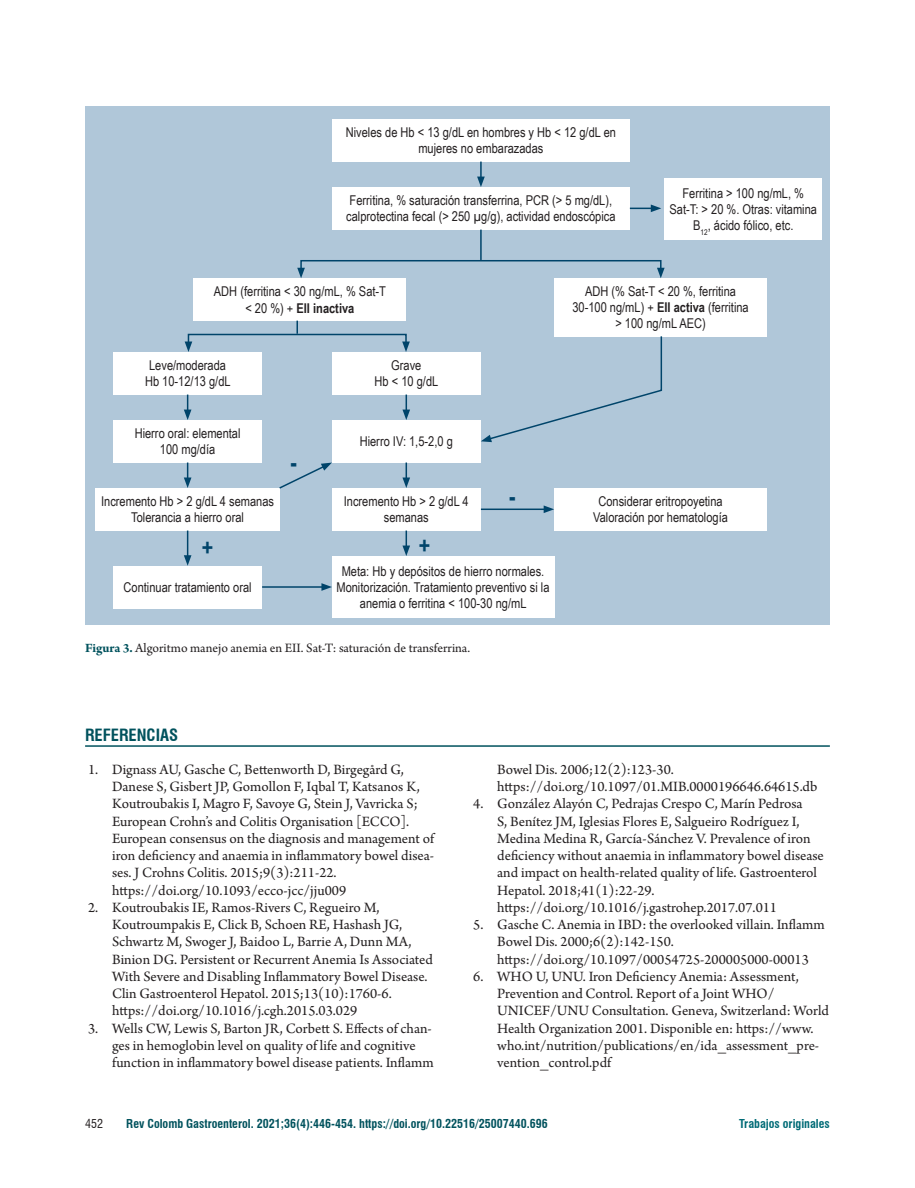
<style>
.page{position:relative;width:915px;height:1188px;background:#fff}
.page>*{position:absolute;margin:0;border:0;box-sizing:border-box;transform-origin:0 0}
.figuras_bold{font:700 24px "Arial Narrow";color:#00446a}
.Título_1{font:700 condensed 16.5px "Swiss 721 BT";color:#00525d}
.t1{font:15px/17.2px "Arno Pro";color:#231f20}
.Texto_tabla{font:13.5px/16.2px "Arial Narrow";color:#231f20;text-align:center}
.Títulos_tablas_y_fig{font:13.5px "Arno Pro";color:#231f20}
.t2{font:700 condensed 12px "Swiss 721 BT";color:#00525d}
.t3{font:700 condensed 12px "Swiss 721 BT";color:#006b76}
.t4{font:condensed 12px "Swiss 721 BT";color:#231f20}
.s1{font-weight:700}
.s2{font-weight:700;color:#00525d}
</style>
<div class="page">
<div style="left:85px;top:106px;width:744px;height:519px;background:#b0c7d9"></div>
<div style="left:332px;top:119px;width:297px;height:43px;background:#fff"></div>
<div style="left:332px;top:187px;width:297px;height:43px;background:#fff"></div>
<div style="left:664px;top:178px;width:157px;height:62px;background:#fff"></div>
<div style="left:193px;top:278px;width:213px;height:43px;background:#fff"></div>
<div style="left:113px;top:352px;width:149px;height:43px;background:#fff"></div>
<div style="left:113px;top:420px;width:149px;height:43px;background:#fff"></div>
<div style="left:332px;top:420px;width:148px;height:43px;background:#fff"></div>
<div style="left:96px;top:488px;width:183px;height:43px;background:#fff"></div>
<div style="left:332px;top:488px;width:148px;height:43px;background:#fff"></div>
<div style="left:113px;top:566px;width:149px;height:42px;background:#fff"></div>
<div style="left:332px;top:556px;width:222px;height:62px;background:#fff"></div>
<div style="left:332px;top:352px;width:148px;height:43px;background:#fff"></div>
<div style="left:554px;top:278px;width:212px;height:58px;background:#fff"></div>
<div style="left:554px;top:488px;width:212px;height:43px;background:#fff"></div>
<svg style="left:477px;top:162px;width:7px;height:25px"></svg>
<svg style="left:184px;top:395px;width:7px;height:25px"></svg>
<svg style="left:402px;top:395px;width:8px;height:25px"></svg>
<svg style="left:184px;top:463px;width:7px;height:25px"></svg>
<svg style="left:402px;top:463px;width:8px;height:25px"></svg>
<svg style="left:184px;top:531px;width:7px;height:35px"></svg>
<svg style="left:402px;top:531px;width:8px;height:25px"></svg>
<hr style="left:262px;top:586px;width:61px;height:2px;background:#00446a">
<svg style="left:321px;top:583px;width:11px;height:8px"></svg>
<hr style="left:481px;top:509px;width:64px;height:1px;background:#00446a">
<svg style="left:543px;top:505px;width:11px;height:8px"></svg>
<svg style="left:629px;top:205px;width:32px;height:7px"></svg>
<div style="left:300px;top:260px;width:361px;height:11px;border:2px solid #00446a"></div>
<svg style="left:297px;top:268px;width:8px;height:10px"></svg>
<svg style="left:656px;top:268px;width:8px;height:10px"></svg>
<hr style="left:480px;top:230px;width:1px;height:30px;background:#00446a">
<div style="left:188px;top:334px;width:218px;height:11px;border:2px solid #00446a"></div>
<svg style="left:185px;top:342px;width:7px;height:10px"></svg>
<svg style="left:402px;top:342px;width:7px;height:10px"></svg>
<svg style="left:296px;top:321px;width:2px;height:13px"></svg>
<svg style="left:480px;top:336px;width:182px;height:106px"></svg>
<svg style="left:279px;top:463px;width:53px;height:27px"></svg>
<hr style="left:85px;top:745px;width:744px;height:2px;background:#00525d">
<p class="Texto_tabla" style="left:345px;top:124px;width:271px">Niveles de Hb &lt; 13 g/dL en hombres y Hb &lt; 12 g/dL en mujeres no embarazadas</p>
<p class="Texto_tabla" style="left:346px;top:192px;width:271px;text-align:left">Ferritina, % saturación transferrina, PCR (&gt; 5 mg/dL), calprotectina fecal (&gt; 250 µg/g), actividad endoscópica</p>
<p class="Texto_tabla" style="left:669px;top:185px;width:149px">Ferritina &gt; 100 ng/mL, %<br>Sat-T: &gt; 20 %. Otras: vitamina<br>B<sub>12</sub>, ácido fólico, etc.</p>
<p class="Texto_tabla" style="left:214px;top:283px;width:173px">ADH (ferritina &lt; 30 ng/mL, % Sat-T &lt; 20 %) + <span class="s1">EII inactiva</span></p>
<p class="Texto_tabla" style="left:145px;top:357px;width:87px">Leve/moderada<br>Hb 10-12/13 g/dL</p>
<p class="Texto_tabla" style="left:135px;top:425px;width:107px">Hierro oral: elemental<br>100 mg/día</p>
<p class="Texto_tabla" style="left:359px;top:433px;width:95px">Hierro IV: 1,5-2,0 g</p>
<p class="Texto_tabla" style="left:101px;top:493px;width:174px">Incremento Hb &gt; 2 g/dL 4 semanas</p>
<p class="Texto_tabla" style="left:131px;top:509px;width:114px">Tolerancia a hierro oral</p>
<p class="Texto_tabla" style="left:374px;top:357px;width:65px">Grave<br>Hb &lt; 10 g/dL</p>
<p class="figuras_bold" style="left:290px;top:444px;width:8px">-</p>
<p class="Texto_tabla" style="left:344px;top:493px;width:126px">Incremento Hb &gt; 2 g/dL 4 semanas</p>
<p class="figuras_bold" style="left:202px;top:529px;width:13px">+</p>
<p class="figuras_bold" style="left:418px;top:528px;width:13px">+</p>
<p class="figuras_bold" style="left:509px;top:479px;width:8px">-</p>
<p class="Texto_tabla" style="left:123px;top:579px;width:129px">Continuar tratamiento oral</p>
<p class="Texto_tabla" style="left:336px;top:562px;width:214px">Meta: Hb y depósitos de hierro normales.<br>Monitorización. Tratamiento preventivo si la anemia o ferritina &lt; 100-30 ng/mL</p>
<p class="Títulos_tablas_y_fig" style="left:85px;top:640px;width:386px"><span class="s2">Figura 3.</span> Algoritmo manejo anemia en EII. Sat-T: saturación de transferrina.</p>
<p class="Texto_tabla" style="left:572px;top:283px;width:178px">ADH (% Sat-T &lt; 20 %, ferritina<br>30-100 ng/mL) + <span class="s1">EII activa</span> (ferritina &gt; 100 ng/mL AEC)</p>
<p class="Texto_tabla" style="left:598px;top:493px;width:126px">Considerar eritropoyetina</p>
<p class="Texto_tabla" style="left:593px;top:509px;width:136px">Valoración por hematología</p>
<p class="Título_1" style="left:85px;top:725px;width:94px">REFERENCIAS</p>
<p class="t1" style="left:112px;top:762px;width:323px;text-indent:-24px">1. Dignass AU, Gasche C, Bettenworth D, Birgegård G, Danese S, Gisbert JP, Gomollon F, Iqbal T, Katsanos K, Koutroubakis I, Magro F, Savoye G, Stein J, Vavricka S; European Crohn’s and Colitis Organisation [ECCO].<br>European consensus on the diagnosis and management of iron deficiency and anaemia in inflammatory bowel disea&shy;ses. J Crohns Colitis. 2015;9(3):211-22. https://doi.org/10.1093/ecco-jcc/jju009</p>
<p class="t1" style="left:112px;top:900px;width:322px;text-indent:-24px">2. Koutroubakis IE, Ramos-Rivers C, Regueiro M, Koutroumpakis E, Click B, Schoen RE, Hashash JG, Schwartz M, Swoger J, Baidoo L, Barrie A, Dunn MA, Binion DG. Persistent or Recurrent Anemia Is Associated With Severe and Disabling Inflammatory Bowel Disease.<br>Clin Gastroenterol Hepatol. 2015;13(10):1760-6. https://doi.org/10.1016/j.cgh.2015.03.029</p>
<p class="t1" style="left:112px;top:1020px;width:323px;text-indent:-24px">3. Wells CW, Lewis S, Barton JR, Corbett S. Effects of chan&shy;ges in hemoglobin level on quality of life and cognitive function in inflammatory bowel disease patients. Inflamm</p>
<p class="t1" style="left:497px;top:762px;width:321px">Bowel Dis. 2006;12(2):123-30. https://doi.org/10.1097/01.MIB.0000196646.64615.db</p>
<p class="t1" style="left:497px;top:796px;width:328px;text-indent:-24px">4. González Alayón C, Pedrajas Crespo C, Marín Pedrosa<br>S, Benítez JM, Iglesias Flores E, Salgueiro Rodríguez I, Medina Medina R, García-Sánchez V. Prevalence of iron deficiency without anaemia in inflammatory bowel disease and impact on health-related quality of life. Gastroenterol Hepatol. 2018;41(1):22-29. https://doi.org/10.1016/j.gastrohep.2017.07.011</p>
<p class="t1" style="left:497px;top:917px;width:329px;text-indent:-24px">5. Gasche C. Anemia in IBD: the overlooked villain. Inflamm<br>Bowel Dis. 2000;6(2):142-150. https://doi.org/10.1097/00054725-200005000-00013</p>
<p class="t1" style="left:497px;top:969px;width:333px;text-indent:-24px">6. WHO U, UNU. Iron Deficiency Anemia: Assessment, Prevention and Control. Report of a Joint WHO/ UNICEF/UNU Consultation. Geneva, Switzerland: World Health Organization 2001. Disponible en: https://www. who.int/nutrition/publications/en/ida_assessment_pre&shy;vention_control.pdf</p>
<p class="t4" style="left:85px;top:1116px;width:19px">452</p>
<p class="t2" style="left:126px;top:1117px;width:423px">Rev Colomb Gastroenterol. 2021;36(4):446-454. https://doi.org/10.22516/25007440.696</p>
<p class="t3" style="left:739px;top:1117px;width:92px">Trabajos originales</p>
</div>
